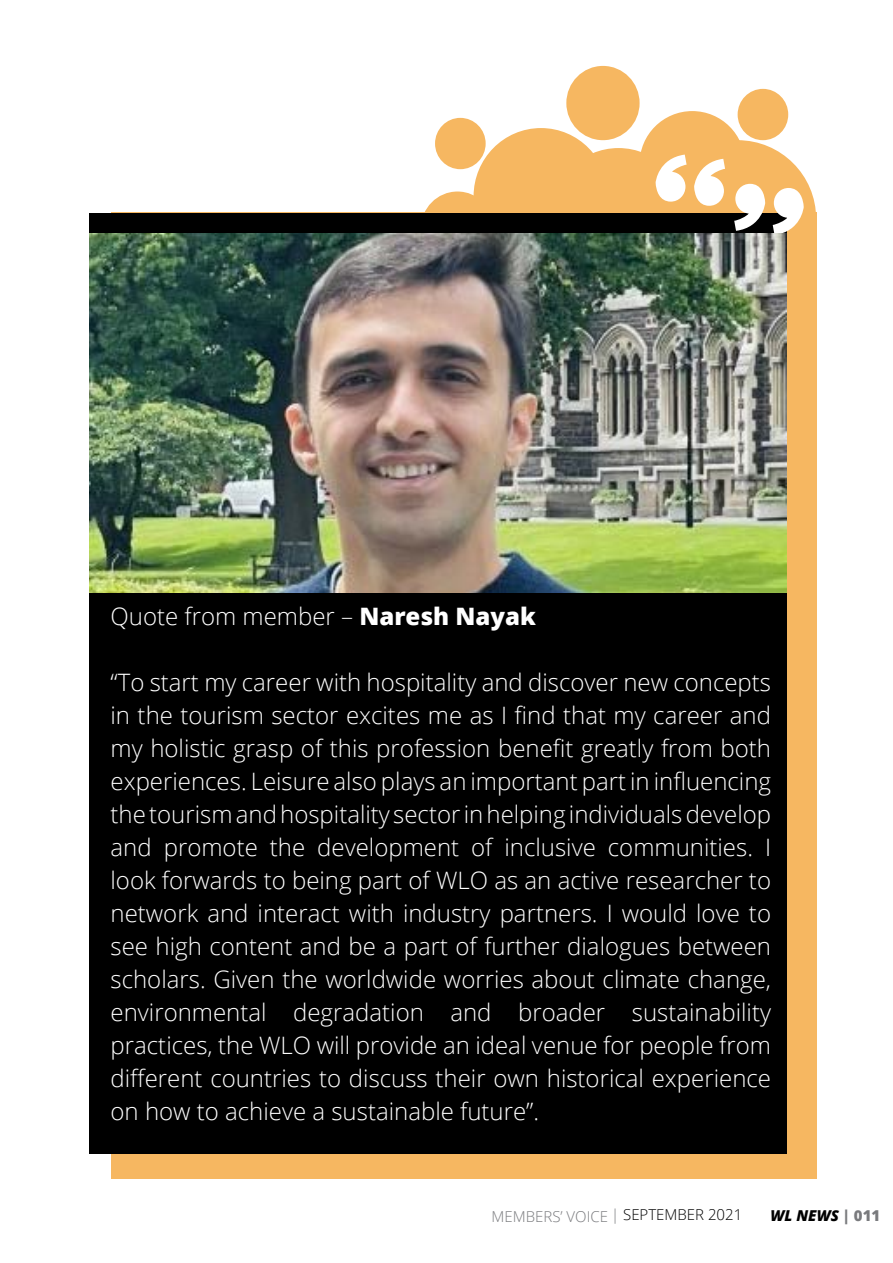
<style>
.page{position:relative;width:893px;height:1263px;background:#fff}
.page>*{position:absolute;margin:0;border:0;box-sizing:border-box;transform-origin:0 0}
.t1{font:139.5px "Bad Typ";color:#fff}
.t2{font:300 24px/33px "Open Sans";color:#fff;text-align:justify}
.t3{font:300 15px "Open Sans";color:#797a7d}
.t4{font:italic 800 15px "Open Sans";color:#000}
.s1{font-weight:800}
.s2{color:#000}
.s3{font-style:normal;color:#797a7d}
</style>
<div class="page">
<div style="left:421px;top:191px;width:73px;height:75px;background:#f6b761;border-radius:50%"></div>
<div style="left:566px;top:66px;width:74px;height:74px;background:#f6b761;border-radius:50%"></div>
<div style="left:435px;top:118px;width:51px;height:51px;background:#f6b761;border-radius:50%"></div>
<div style="left:738px;top:89px;width:50px;height:51px;background:#f6b761;border-radius:50%"></div>
<div style="left:474px;top:128px;width:134px;height:137px;background:#f6b761;border-radius:50%"></div>
<div style="left:551px;top:148px;width:135px;height:137px;background:#f6b761;border-radius:50%"></div>
<div style="left:640px;top:111px;width:105px;height:105px;background:#f6b761;border-radius:50%"></div>
<div style="left:659px;top:140px;width:157px;height:157px;background:#f6b761;border-radius:50%"></div>
<div style="left:111px;top:213px;width:705px;height:966px;background:#f6b761"></div>
<div style="left:89px;top:213px;width:697px;height:940px;background:#000"></div>
<img style="left:89px;top:233px;width:697px;height:359px">
<h1 class="t1" style="left:654px;top:139px;width:75px">“</h1>
<h1 class="t1" style="left:805px;top:250px;width:75px;rotate:-180deg">“</h1>
<p class="t2" style="left:111px;top:599px;width:427px">Quote from member – <span class="s1">Naresh Nayak</span></p>
<p class="t2" style="left:111px;top:665px;width:662px">“To start my career with hospitality and discover new concepts in the tourism sector excites me as I find that my career and my holistic grasp of this profession benefit greatly from both experiences. Leisure also plays an important part in influencing the tourism and hospitality sector in helping individuals develop and promote the development of inclusive communities. I look forwards to being part of WLO as an active researcher to network and interact with industry partners. I would love to see high content and be a part of further dialogues between scholars. Given the worldwide worries about climate change, environmental degradation and broader sustainability practices, the WLO will provide an ideal venue for people from different countries to discuss their own historical experience on how to achieve a sustainable future”.</p>
<p class="t3" style="left:492px;top:1206px;width:252px">MEMBERS’ VOICE | <span class="s2">SEPTEMBER 2021</span></p>
<p class="t4" style="left:771px;top:1204px;width:111px">WL NEWS <span class="s3">| 011</span></p>
</div>
